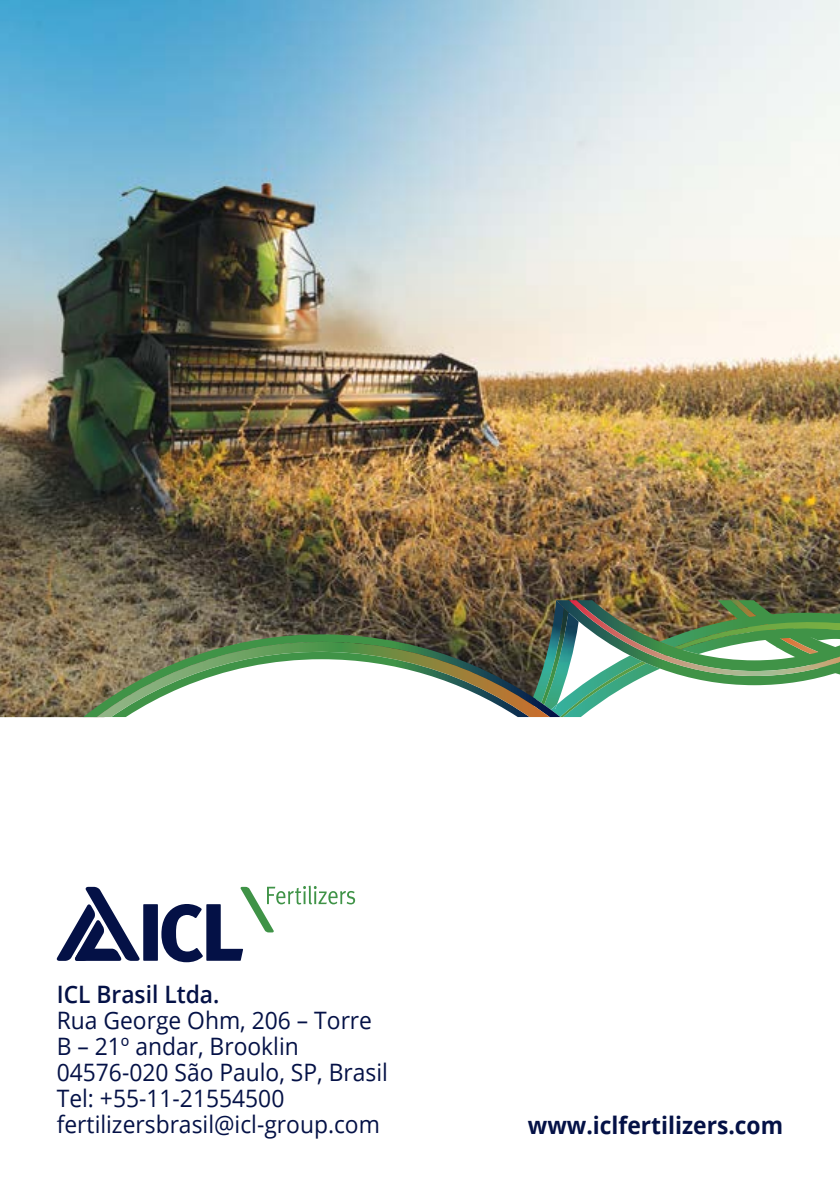
<style>
.page{position:relative;width:840px;height:1191px;background:#fff}
.page>*{position:absolute;margin:0;border:0;box-sizing:border-box;transform-origin:0 0}
.t1{font:24px/26px "Open Sans";color:#041146;scale:.95 1}
.t2{font:700 24px "Open Sans";color:#041146;scale:.95 1}
.t3{font:600 24px "Open Sans";color:#041146;scale:.95 1}
</style>
<div class="page">
<img style="left:0;top:0;width:839px;height:717px">
<img style="left:83px;top:600px;width:756px;height:117px">
<img style="left:569px;top:600px;width:270px;height:76px">
<svg style="left:56px;top:887px;width:84px;height:74px"></svg>
<div style="left:143px;top:904px;width:15px;height:56px;background:#041146"></div>
<svg style="left:161px;top:885px;width:194px;height:77px"></svg>
<p class="t3" style="left:57px;top:977px;width:173px">ICL Brasil Ltda.</p>
<p class="t1" style="left:57px;top:1006px;width:350px">Rua George Ohm, 206 – Torre<br>B – 21º andar, Brooklin<br>04576-020 São Paulo, SP, Brasil<br>Tel: +55-11-21554500 fertilizersbrasil@icl-group.com</p>
<p class="t2" style="left:527px;top:1108px;width:270px">www.iclfertilizers.com</p>
</div>
